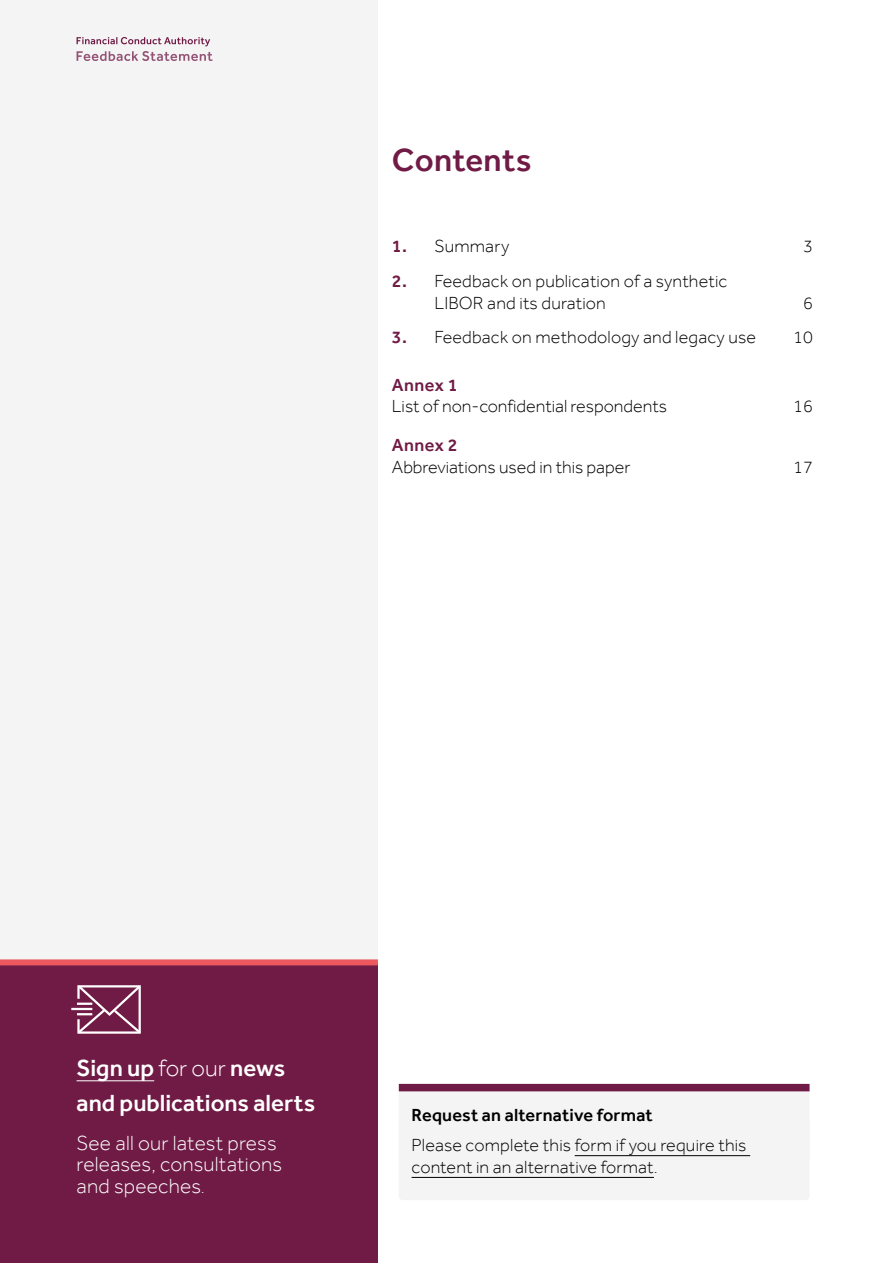
<style>
.page{position:relative;width:893px;height:1263px;background:#fff}
.page>*{position:absolute;margin:0;border:0;box-sizing:border-box;transform-origin:0 0}
.t1{font:500 33px "Effra";letter-spacing:.01em;color:#701b45}
.t2{font:500 24px/34.5px "Effra";color:#fff}
.t3{font:300 21px/21.8px "Effra";letter-spacing:.01em;color:#fff}
.t4{font:300 18px/21.8px "Effra";letter-spacing:.01em;color:#000}
.t5{font:500 18px "Effra";letter-spacing:.01em;color:#000}
.t6{font:500 18px "Effra";letter-spacing:.02em;color:#701b45}
.s1{font-weight:500;color:#701b45}
.s2{font-weight:300}
.s3{font-size:18px}
</style>
<div class="page">
<div style="left:0;top:0;width:378px;height:959px;background:#f4f4f5"></div>
<div style="left:0;top:963px;width:378px;height:300px;background:#701b45"></div>
<hr style="left:71px;top:1008px;width:21px;height:2px;background:#fff">
<svg style="left:75px;top:985px;width:66px;height:49px"></svg>
<div style="left:0;top:959px;width:378px;height:6px;background:#eb595e"></div>
<svg style="left:77px;top:37px;width:136px;height:24px"></svg>
<hr style="left:77px;top:1080px;width:77px;height:1px;background:#fff">
<div style="left:399px;top:1087px;width:410px;height:74px;background:#f4f4f5;border-radius:4px"></div>
<div style="left:399px;top:1084px;width:410px;height:7px;background:#701b45"></div>
<div style="left:399px;top:1118px;width:410px;height:82px;background:#f4f4f5;border-radius:4px"></div>
<hr style="left:575px;top:1155px;width:175px;height:1px;background:#000">
<hr style="left:412px;top:1177px;width:242px;height:1px;background:#000">
<h1 class="t1" style="left:392px;top:140px;width:141px">Contents</h1>
<p class="t4" style="left:392px;top:235px;width:119px"><span class="s1">1.</span> Summary</p>
<p class="t4" style="left:803px;top:235px;width:11px">3</p>
<p class="t4" style="left:434px;top:270px;width:295px;text-indent:-43px"><span class="s1">2.</span> Feedback on publication of a synthetic<br>LIBOR and its duration</p>
<p class="t4" style="left:803px;top:292px;width:11px">6</p>
<p class="t4" style="left:392px;top:326px;width:366px"><span class="s1">3.</span> Feedback on methodology and legacy use</p>
<p class="t4" style="left:793px;top:326px;width:21px">10</p>
<p class="t6" style="left:392px;top:374px;width:67px">Annex 1</p>
<p class="t4" style="left:392px;top:395px;width:277px">List of non-confidential respondents</p>
<p class="t4" style="left:793px;top:395px;width:21px">16</p>
<p class="t6" style="left:392px;top:434px;width:67px">Annex 2</p>
<p class="t4" style="left:392px;top:456px;width:240px">Abbreviations used in this paper</p>
<p class="t4" style="left:793px;top:456px;width:21px">17</p>
<h2 class="t2" style="left:77px;top:1051px;width:240px">Sign up <span class="s2">for our</span> news and publications alerts</h2>
<p class="t3" style="left:77px;top:1131px;width:207px">See all our latest press releases, consultations and speeches<span class="s3">.</span></p>
<p class="t5" style="left:412px;top:1104px;width:243px">Request an alternative format</p>
<p class="t4" style="left:412px;top:1134px;width:336px">Please complete this form if you require this content in an alternative format.</p>
</div>
